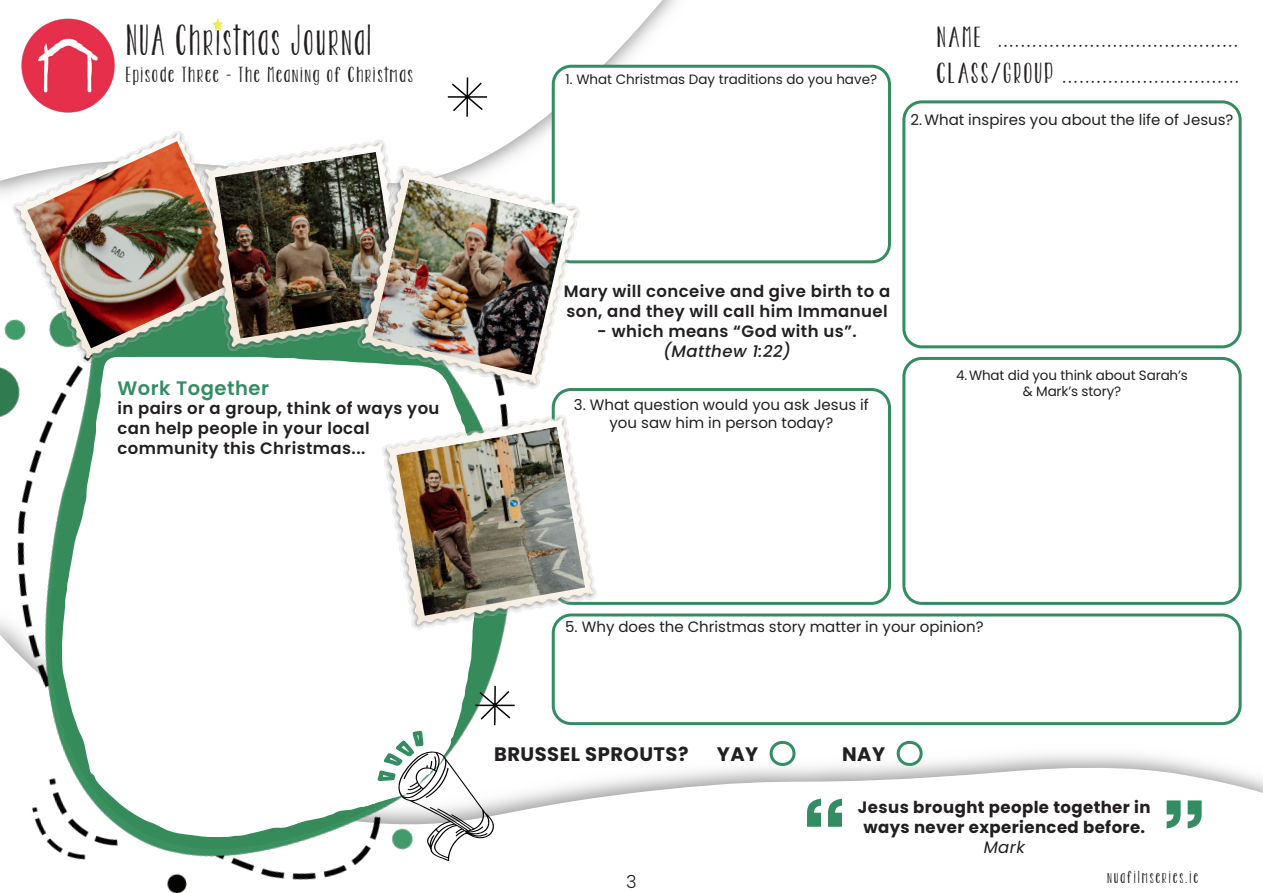
<style>
.page{position:relative;width:1263px;height:893px;background:#fff}
.page>*{position:absolute;margin:0;border:0;box-sizing:border-box;transform-origin:0 0}
.t1{font:84px "Krungthep";color:#348d62}
.t2{font:36px "KG Twois Better Than One";letter-spacing:.065em;color:#231f20}
.t3{font:30px "KG Twois Better Than One";color:#231f20}
.t4{font:700 19.5px "Poppins";letter-spacing:.025em;color:#231f20}
.t5{font:600 19.5px "Poppins";letter-spacing:.025em;color:#348d62}
.t6{font:18px "KG Twois Better Than One";letter-spacing:.065em;color:#231f20;scale:1.25 1}
.t7{font:300 18px "Poppins";color:#231f20}
.t8{font:600 16.5px/19.8px "Poppins";letter-spacing:.025em;color:#231f20}
.t9{font:700 16.5px/19.8px "Poppins";letter-spacing:.025em;color:#231f20;text-align:center}
.t10{font:italic 500 16.5px "Poppins";letter-spacing:.025em;color:#231f20}
.t11{font:italic 16.5px "Poppins";color:#231f20}
.t12{font:15px "Poppins";color:#231f20}
.t13{font:14.4px "KG Twois Better Than One";letter-spacing:.12em;color:#231f20;scale:1.15 1}
.t14{font:13.5px/16.2px "Poppins";color:#231f20;text-align:center}
.s1{font-size:24px}
</style>
<div class="page">
<svg style="left:526px;top:645px;width:737px;height:165px"></svg>
<svg style="left:0;top:0;width:678px;height:190px"></svg>
<img style="left:20px;top:18px;width:95px;height:85px">
<div style="left:553px;top:66px;width:336px;height:196px;background:#fff;border-radius:18px"></div>
<div style="left:552px;top:65px;width:339px;height:198px;border:3px solid #348d62;border-radius:18px"></div>
<div style="left:902px;top:100px;width:340px;height:248px;border:3px solid #348d62;border-radius:18px"></div>
<svg style="left:212px;top:18px;width:11px;height:13px"></svg>
<img style="left:0;top:367px;width:526px;height:526px">
<svg style="left:61px;top:108px;width:418px;height:730px"></svg>
<img style="left:1px;top:103px;width:285px;height:280px">
<img style="left:27px;top:141px;width:172px;height:207px">
<img style="left:199px;top:123px;width:237px;height:245px">
<img style="left:215px;top:152px;width:118px;height:186px">
<img style="left:333px;top:132px;width:292px;height:297px">
<img style="left:373px;top:180px;width:195px;height:195px">
<svg style="left:446px;top:76px;width:43px;height:42px"></svg>
<div style="left:553px;top:389px;width:336px;height:214px;background:#fff;border-radius:18px"></div>
<div style="left:552px;top:388px;width:339px;height:217px;border:3px solid #348d62;border-radius:18px"></div>
<div style="left:902px;top:357px;width:340px;height:248px;border:3px solid #348d62;border-radius:18px"></div>
<div style="left:553px;top:615px;width:687px;height:109px;background:#fff;border-radius:18px"></div>
<div style="left:552px;top:613px;width:690px;height:112px;border:3px solid #348d62;border-radius:18px"></div>
<div style="left:771px;top:742px;width:23px;height:22px;background:#fff;border-radius:11px"></div>
<div style="left:770px;top:741px;width:25px;height:25px;border:3px solid #348d62;border-radius:11px"></div>
<div style="left:898px;top:742px;width:23px;height:22px;background:#fff;border-radius:11px"></div>
<div style="left:897px;top:741px;width:26px;height:25px;border:3px solid #348d62;border-radius:11px"></div>
<svg style="left:375px;top:635px;width:141px;height:226px"></svg>
<img style="left:380px;top:397px;width:240px;height:248px">
<img style="left:396px;top:427px;width:189px;height:189px">
<p class="t2" style="left:125px;top:20px;width:247px">NUA Christmas Journal</p>
<p class="t6" style="left:125px;top:65px;width:232px">Episode Three - The Meaning of Christmas</p>
<p class="t5" style="left:117px;top:376px;width:153px">Work Together</p>
<p class="t8" style="left:117px;top:399px;width:324px">in pairs or a group, think of ways you can help people in your local</p>
<p class="t8" style="left:117px;top:438px;width:249px">community this Christmas...</p>
<p class="t14" style="left:566px;top:71px;width:313px">1. What Christmas Day traditions do you have?</p>
<p class="t3" style="left:936px;top:18px;width:303px"><span class="s1">NAME</span> ..........................................</p>
<p class="t3" style="left:936px;top:54px;width:305px"><span class="s1">CLASS/GROUP</span> ...............................</p>
<p class="t12" style="left:910px;top:111px;width:324px">2. What inspires you about the life of Jesus?</p>
<p class="t8" style="left:564px;top:282px;width:328px">Mary will conceive and give birth to a son, and they will call him Immanuel</p>
<p class="t8" style="left:597px;top:321px;width:261px">- which means “God with us”.</p>
<p class="t10" style="left:663px;top:341px;width:129px">(Matthew 1:22)</p>
<p class="t12" style="left:574px;top:396px;width:296px">3. What question would you ask Jesus if</p>
<p class="t12" style="left:609px;top:414px;width:225px">you saw him in person today?</p>
<p class="t14" style="left:956px;top:367px;width:233px">4. What did you think about Sarah’s &amp; Mark’s story?</p>
<p class="t12" style="left:565px;top:618px;width:420px">5. Why does the Christmas story matter in your opinion?</p>
<p class="t4" style="left:494px;top:743px;width:196px">BRUSSEL SPROUTS?</p>
<p class="t4" style="left:717px;top:743px;width:43px">YAY</p>
<p class="t4" style="left:842px;top:743px;width:45px">NAY</p>
<p class="t7" style="left:626px;top:871px;width:12px">3</p>
<p class="t1" style="left:800px;top:784px;width:51px">“</p>
<p class="t1" style="left:1209px;top:844px;width:51px;rotate:-180deg">“</p>
<p class="t9" style="left:858px;top:798px;width:294px">Jesus brought people together in ways never experienced before.</p>
<p class="t11" style="left:984px;top:837px;width:43px">Mark</p>
<p class="t13" style="left:1107px;top:868px;width:81px">nuafilmseries.ie</p>
</div>
